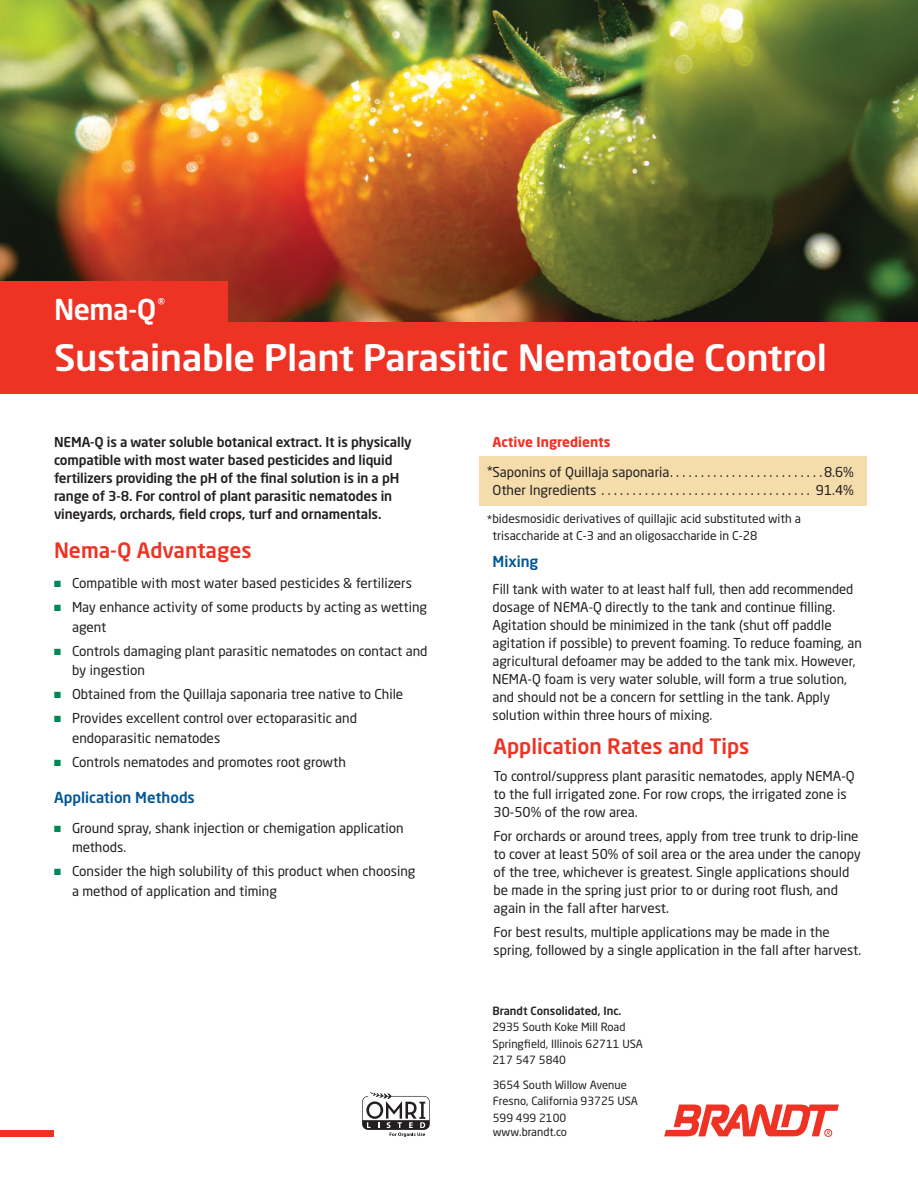
<style>
.page{position:relative;width:918px;height:1188px;background:#fff}
.page>*{position:absolute;margin:0;border:0;box-sizing:border-box;transform-origin:0 0}
.t1{font:500 36px "Neo Sans Pro";letter-spacing:-.01em;color:#fff;scale:1.05 1}
.t2{font:500 28.5px "Neo Sans Pro";color:#fff}
.t3{font:500 21px "Neo Sans Pro";color:#ee3224}
.t4{font:500 15px "Neo Sans Pro";color:#005697}
.t5{font:13.5px/18px "Neo Sans Pro";color:#231f20}
.t6{font:500 13.5px/18px "Neo Sans Pro";letter-spacing:-.01em;color:#231f20}
.t7{font:700 13.5px "Neo Sans Pro";color:#ee3224}
.t8{font:12px/16.5px "Neo Sans Pro";color:#231f20}
.t9{font:500 12px "Neo Sans Pro";color:#fff}
.t10{font:11.25px/16.5px "Neo Sans Pro";color:#231f20}
.t11{font:500 11.25px "Neo Sans Pro";color:#231f20}
.s1{color:#008852}
</style>
<div class="page">
<img style="left:0;top:0;width:918px;height:322px">
<div style="left:0;top:1130px;width:54px;height:6px;background:#ee3224"></div>
<div style="left:480px;top:456px;width:387px;height:49px;background:#f4dcab"></div>
<svg style="left:362px;top:1092px;width:68px;height:45px"></svg>
<svg style="left:664px;top:1104px;width:175px;height:32px"></svg>
<div style="left:824px;top:1129px;width:8px;height:8px;border:1px solid #ee3224;border-radius:50%"></div>
<div style="left:0;top:322px;width:918px;height:72px;background:#ee3224"></div>
<div style="left:0;top:281px;width:227px;height:91px;background:#ee3224"></div>
<p class="t9" style="left:158px;top:295px;width:9px">®</p>
<h2 class="t2" style="left:54px;top:291px;width:104px">Nema-Q</h2>
<h1 class="t1" style="left:54px;top:335px;width:738px">Sustainable Plant Parasitic Nematode Control</h1>
<p class="t6" style="left:54px;top:432px;width:359px">NEMA-Q is a water soluble botanical extract. It is physically compatible with most water based pesticides and liquid fertilizers providing the pH of the final solution is in a pH range of 3-8. For control of plant parasitic nematodes in vineyards, orchards, field crops, turf and ornamentals.</p>
<h3 class="t3" style="left:54px;top:537px;width:199px">Nema-Q Advantages</h3>
<p class="t5" style="left:54px;top:574px;width:360px"><span class="s1">■</span> Compatible with most water based pesticides &amp; fertilizers</p>
<p class="t5" style="left:72px;top:597px;width:357px;line-height:19.5px;text-indent:-18px"><span class="s1">■</span> May enhance activity of some products by acting as wetting agent</p>
<p class="t5" style="left:72px;top:641px;width:357px;line-height:19.5px;text-indent:-18px"><span class="s1">■</span> Controls damaging plant parasitic nematodes on contact and by ingestion</p>
<p class="t5" style="left:54px;top:685px;width:351px"><span class="s1">■</span> Obtained from the Quillaja saponaria tree native to Chile</p>
<p class="t5" style="left:72px;top:708px;width:286px;line-height:19.5px;text-indent:-18px"><span class="s1">■</span> Provides excellent control over ectoparasitic and endoparasitic nematodes</p>
<p class="t5" style="left:54px;top:753px;width:293px"><span class="s1">■</span> Controls nematodes and promotes root growth</p>
<p class="t4" style="left:54px;top:788px;width:142px">Application Methods</p>
<p class="t5" style="left:72px;top:818px;width:333px;line-height:19.5px;text-indent:-18px"><span class="s1">■</span> Ground spray, shank injection or chemigation application methods.</p>
<p class="t5" style="left:72px;top:861px;width:345px;line-height:19.5px;text-indent:-18px"><span class="s1">■</span> Consider the high solubility of this product when choosing a method of application and timing</p>
<p class="t7" style="left:492px;top:433px;width:120px">Active Ingredients</p>
<p class="t5" style="left:487px;top:462px;width:188px">*Saponins of Quillaja saponaria ........................</p>
<p class="t5" style="left:824px;top:462px;width:31px">8.6%</p>
<p class="t5" style="left:492px;top:480px;width:109px">Other Ingredients ...................................</p>
<p class="t5" style="left:816px;top:480px;width:40px">91.4%</p>
<p class="t8" style="left:492px;top:510px;width:310px;text-indent:-6px">*bidesmosidic derivatives of quillajic acid substituted with a trisaccharide at C-3 and an oligosaccharide in C-28</p>
<p class="t4" style="left:492px;top:552px;width:47px">Mixing</p>
<p class="t5" style="left:492px;top:580px;width:371px">Fill tank with water to at least half full, then add recommended dosage of NEMA-Q directly to the tank and continue filling.<br>Agitation should be minimized in the tank (shut off paddle agitation if possible) to prevent foaming. To reduce foaming, an agricultural defoamer may be added to the tank mix. However, NEMA-Q foam is very water soluble, will form a true solution, and should not be a concern for settling in the tank. Apply solution within three hours of mixing.</p>
<h3 class="t3" style="left:494px;top:733px;width:257px">Application Rates and Tips</h3>
<p class="t5" style="left:494px;top:767px;width:363px">To control/suppress plant parasitic nematodes, apply NEMA-Q to the full irrigated zone. For row crops, the irrigated zone is<br>30-50% of the row area.</p>
<p class="t5" style="left:494px;top:827px;width:369px">For orchards or around trees, apply from tree trunk to drip-line to cover at least 50% of soil area or the area under the canopy of the tree, whichever is greatest. Single applications should be made in the spring just prior to or during root flush, and again in the fall after harvest.</p>
<p class="t5" style="left:494px;top:923px;width:369px">For best results, multiple applications may be made in the spring, followed by a single application in the fall after harvest.</p>
<p class="t11" style="left:492px;top:1003px;width:131px">Brandt Consolidated, Inc.</p>
<p class="t10" style="left:492px;top:1019px;width:152px">2935 South Koke Mill Road<br>Springfield, Illinois 62711 USA<br>217 547 5840</p>
<p class="t10" style="left:493px;top:1076px;width:147px">3654 South Willow Avenue<br>Fresno, California 93725 USA<br>599 499 2100</p>
<p class="t10" style="left:493px;top:1123px;width:76px">www.brandt.co</p>
</div>
